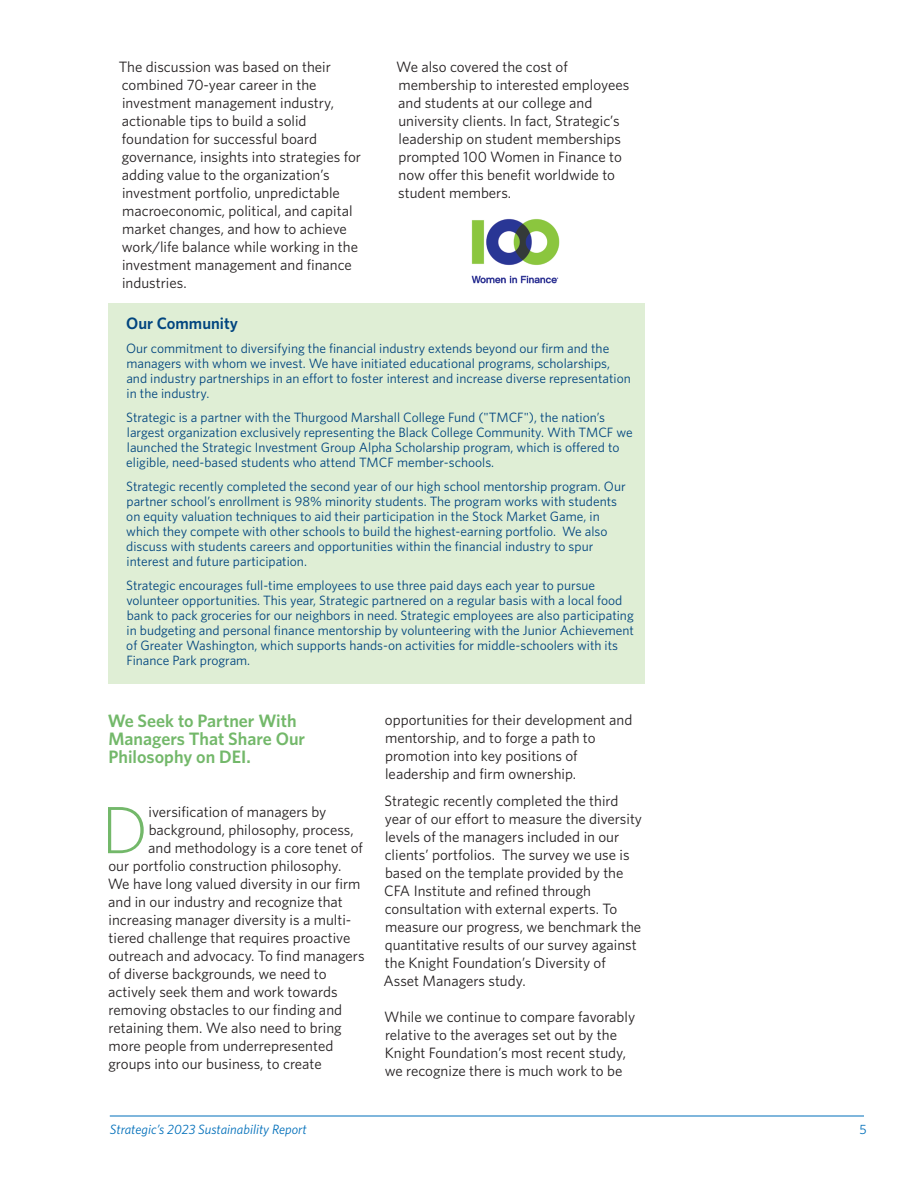
<style>
.page{position:relative;width:918px;height:1188px;background:#fff}
.page>*{position:absolute;margin:0;border:0;box-sizing:border-box;transform-origin:0 0}
.Body_Text_1st_Drop_Cap{font:300 66.9px "Whitney";color:#73b86a}
.Subhead_1{font:600 18px/18px "Whitney";color:#73b86a}
.Body_Text{font:600 16.5px "Whitney";color:#01457f}
.Body_Bullet_Point{font:15px/18px "Whitney";color:#231f20}
.Body_Text_1st_Drop_Cap-2{font:15px/18px "Whitney";color:#231f20}
.Body_Text-2{font:15px/18px "Whitney";color:#231f20}
.Body_Text-3{font:13.5px/15px "Whitney";color:#01457f}
.t1{font:italic 13.5px "Whitney";color:#006fba}
.t2{font:13.5px "Whitney";color:#006fba}
</style>
<div class="page">
<hr style="left:110px;top:1116px;width:754px;height:1px;background:#006fba">
<img style="left:471px;top:218px;width:89px;height:66px">
<div style="left:108px;top:304px;width:537px;height:380px;background:#dfeed5"></div>
<p class="Body_Bullet_Point" style="left:119px;top:57px;width:244px">The discussion was based on their combined 70-year career in the investment management industry, actionable tips to build a solid foundation for successful board governance, insights into strategies for adding value to the organization’s investment portfolio, unpredictable macroeconomic, political, and capital market changes, and how to achieve work/life balance while working in the investment management and finance industries.</p>
<p class="Body_Bullet_Point" style="left:396px;top:57px;width:235px">We also covered the cost of membership to interested employees and students at our college and university clients. In fact, Strategic’s leadership on student memberships prompted 100 Women in Finance to now offer this benefit worldwide to student members.</p>
<p class="Body_Text" style="left:126px;top:313px;width:113px">Our Community</p>
<p class="Body_Text-3" style="left:126px;top:341px;width:506px">Our commitment to diversifying the financial industry extends beyond our firm and the managers with whom we invest. We have initiated educational programs, scholarships, and industry partnerships in an effort to foster interest and increase diverse representation in the industry.</p>
<p class="Body_Text-3" style="left:126px;top:410px;width:508px">Strategic is a partner with the Thurgood Marshall College Fund ("TMCF"), the nation’s largest organization exclusively representing the Black College Community. With TMCF we launched the Strategic Investment Group Alpha Scholarship program, which is offered to eligible, need-based students who attend TMCF member-schools.</p>
<p class="Body_Text-3" style="left:126px;top:479px;width:501px">Strategic recently completed the second year of our high school mentorship program. Our partner school’s enrollment is 98% minority students. The program works with students on equity valuation techniques to aid their participation in the Stock Market Game, in which they compete with other schools to build the highest-earning portfolio. We also discuss with students careers and opportunities within the financial industry to spur interest and future participation.</p>
<p class="Body_Text-3" style="left:126px;top:578px;width:509px">Strategic encourages full-time employees to use three paid days each year to pursue volunteer opportunities. This year, Strategic partnered on a regular basis with a local food bank to pack groceries for our neighbors in need. Strategic employees are also participating in budgeting and personal finance mentorship by volunteering with the Junior Achievement of Greater Washington, which supports hands-on activities for middle-schoolers with its Finance Park program.</p>
<p class="Subhead_1" style="left:108px;top:712px;width:199px">We Seek to Partner With<br>Managers That Share Our<br>Philosophy on DEI.</p>
<p class="Body_Text_1st_Drop_Cap" style="left:101px;top:785px;width:48px">D</p>
<p class="Body_Text_1st_Drop_Cap-2" style="left:149px;top:803px;width:179px">iversification of managers by</p>
<p class="Body_Text_1st_Drop_Cap-2" style="left:149px;top:821px;width:207px">background, philosophy, process,</p>
<p class="Body_Text_1st_Drop_Cap-2" style="left:148px;top:839px;width:216px">and methodology is a core tenet of</p>
<p class="Body_Text_1st_Drop_Cap-2" style="left:108px;top:857px;width:234px">our portfolio construction philosophy.</p>
<p class="Body_Text_1st_Drop_Cap-2" style="left:108px;top:875px;width:254px">We have long valued diversity in our firm</p>
<p class="Body_Text_1st_Drop_Cap-2" style="left:108px;top:893px;width:236px">and in our industry and recognize that</p>
<p class="Body_Text_1st_Drop_Cap-2" style="left:109px;top:911px;width:244px">increasing manager diversity is a multi-</p>
<p class="Body_Text_1st_Drop_Cap-2" style="left:109px;top:929px;width:243px">tiered challenge that requires proactive</p>
<p class="Body_Text_1st_Drop_Cap-2" style="left:108px;top:947px;width:258px">outreach and advocacy. To find managers</p>
<p class="Body_Text_1st_Drop_Cap-2" style="left:108px;top:965px;width:220px">of diverse backgrounds, we need to</p>
<p class="Body_Text_1st_Drop_Cap-2" style="left:108px;top:983px;width:231px">actively seek them and work towards</p>
<p class="Body_Text_1st_Drop_Cap-2" style="left:109px;top:1001px;width:235px">removing obstacles to our finding and</p>
<p class="Body_Text_1st_Drop_Cap-2" style="left:109px;top:1019px;width:235px">retaining them. We also need to bring</p>
<p class="Body_Text_1st_Drop_Cap-2" style="left:109px;top:1037px;width:226px">more people from underrepresented</p>
<p class="Body_Text_1st_Drop_Cap-2" style="left:108px;top:1055px;width:215px">groups into our business, to create</p>
<p class="Body_Text_1st_Drop_Cap-2" style="left:385px;top:711px;width:249px">opportunities for their development and mentorship, and to forge a path to promotion into key positions of leadership and firm ownership.</p>
<p class="Body_Bullet_Point" style="left:383px;top:792px;width:260px">Strategic recently completed the third year of our effort to measure the diversity levels of the managers included in our clients’ portfolios. The survey we use is based on the template provided by the CFA Institute and refined through consultation with external experts. To measure our progress, we benchmark the quantitative results of our survey against the Knight Foundation’s Diversity of Asset Managers study.</p>
<p class="Body_Text-2" style="left:384px;top:1008px;width:252px">While we continue to compare favorably relative to the averages set out by the Knight Foundation’s most recent study, we recognize there is much work to be</p>
<p class="t1" style="left:110px;top:1121px;width:199px">Strategic’s 2023 Sustainability Report</p>
<p class="t2" style="left:859px;top:1121px;width:9px">5</p>
</div>
